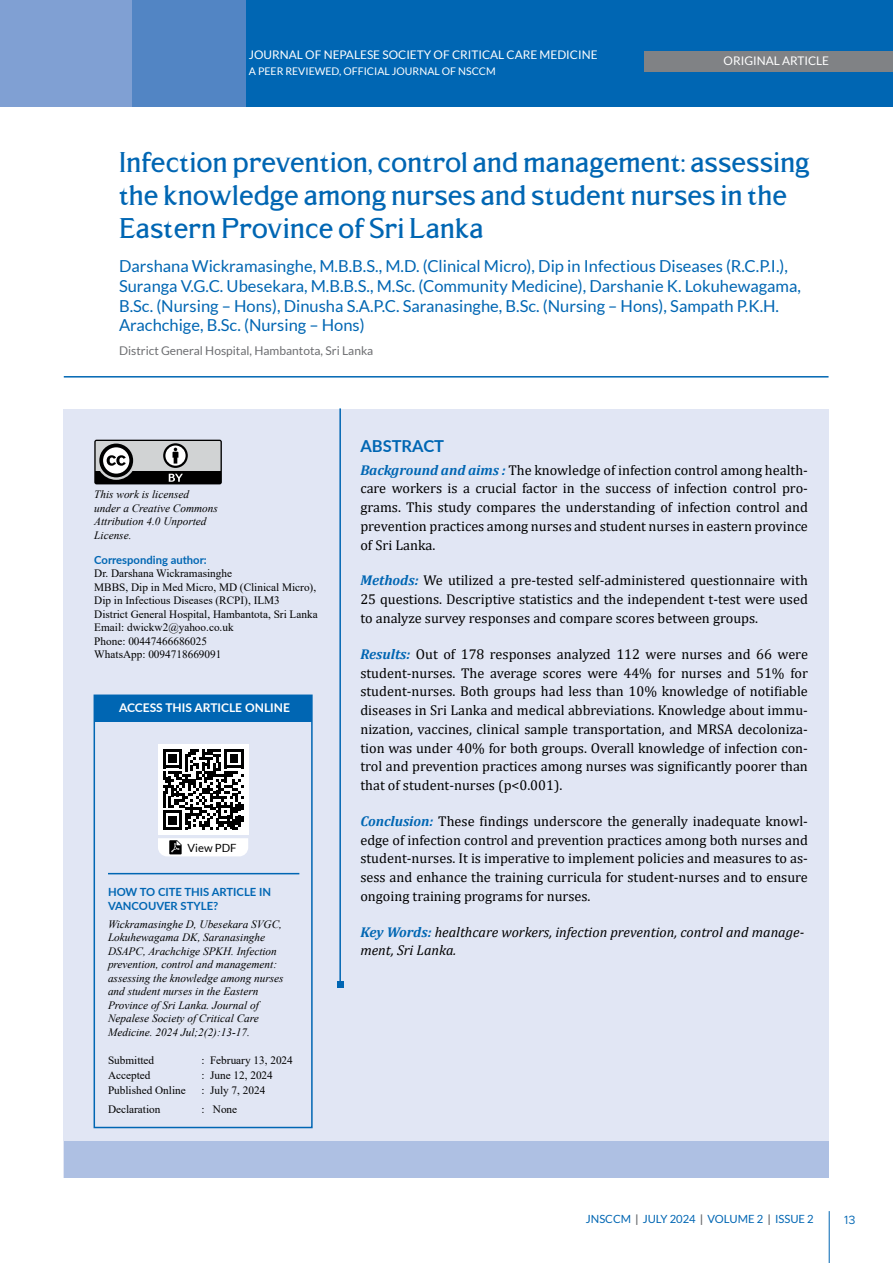
<style>
.page{position:relative;width:893px;height:1263px;background:#fff}
.page>*{position:absolute;margin:0;border:0;box-sizing:border-box;transform-origin:0 0}
.t1{font:22.5px/33px "CALLIMBA";color:#0066b3}
.t2{font:16.5px/19.8px "Lato";color:#0066b3}
.t3{font:700 16.5px "Lato";color:#0066b3}
.t4{font:14.25px/18.8px "Cambria";color:#000;text-align:justify}
.t5{font:italic 14.25px/18.8px "Cambria";color:#000}
.t6{font:12px "Lato";color:#6d6e71}
.t7{font:700 12px "Lato";color:#fff}
.t8{font:12px "Metropolis";color:#0066b3}
.t9{font:11.85px "Lato";color:#fff}
.t10{font:italic 11.25px/13.5px "Times New Roman";color:#000}
.t11{font:11.25px/13.5px "Times New Roman";color:#000}
.t12{font:700 11.25px/13.5px "Lato";color:#0066b3}
.t13{font:11.25px "Lato";color:#0066b3}
.t14{font:11.25px "Lato";color:#000}
.t15{font:10.5px "Lato";color:#fff}
.s1{font-weight:700;font-style:italic;color:#0066b3}
.s2{font-weight:700;color:#0066b3}
.s3{font-weight:700;color:#6d6e71}
</style>
<div class="page">
<div style="left:13px;top:0;width:460px;height:106px;background:#5285c4"></div>
<div style="left:247px;top:0;width:646px;height:106px;background:#0066b3"></div>
<div style="left:645px;top:51px;width:248px;height:20px;background:#808285"></div>
<div style="left:0;top:0;width:132px;height:106px;background:#80a0d3"></div>
<div style="left:64px;top:409px;width:765px;height:769px;background:#e1e6f4"></div>
<hr style="left:64px;top:376px;width:764px;height:2px;background:#0066b3">
<svg style="left:94px;top:440px;width:128px;height:44px;background:#828283"></svg>
<div style="left:65px;top:1142px;width:764px;height:36px;background:#aec0e3"></div>
<hr style="left:339px;top:408px;width:2px;height:576px;background:#0066b3">
<svg style="left:337px;top:981px;width:6px;height:6px"></svg>
<div style="left:94px;top:694px;width:219px;height:434px;border:2px solid #0066b3"></div>
<div style="left:94px;top:695px;width:218px;height:26px;background:#0066b3"></div>
<hr style="left:108px;top:873px;width:191px;height:1px;background:#0066b3">
<div style="left:158px;top:744px;width:90px;height:90px;background:#fff"></div>
<svg style="left:163px;top:749px;width:81px;height:80px"></svg>
<svg style="left:158px;top:838px;width:90px;height:18px;background:#e8e8e8"></svg>
<hr style="left:829px;top:1211px;width:1px;height:52px;background:#0066b3">
<p class="t9" style="left:249px;top:48px;width:350px">JOURNAL OF NEPALESE SOCIETY OF CRITICAL CARE MEDICINE</p>
<p class="t15" style="left:249px;top:66px;width:248px">A PEER REVIEWED, OFFICIAL JOURNAL OF NSCCM</p>
<p class="t9" style="left:724px;top:54px;width:107px">ORIGINAL ARTICLE</p>
<h1 class="t1" style="left:119px;top:145px;width:692px">Infection prevention, control and management: assessing the knowledge among nurses and student nurses in the<br>Eastern Province of Sri Lanka</h1>
<p class="t2" style="left:119px;top:256px;width:683px">Darshana Wickramasinghe, M.B.B.S., M.D. (Clinical Micro), Dip in Infectious Diseases (R.C.P.I.), Suranga V.G.C. Ubesekara, M.B.B.S., M.Sc. (Community Medicine), Darshanie K. Lokuhewagama, B.Sc. (Nursing – Hons), Dinusha S.A.P.C. Saranasinghe, B.Sc. (Nursing – Hons), Sampath P.K.H.<br>Arachchige, B.Sc. (Nursing – Hons)</p>
<p class="t6" style="left:119px;top:344px;width:256px">District General Hospital, Hambantota, Sri Lanka</p>
<p class="t10" style="left:94px;top:487px;width:125px">This work is licensed under a Creative Commons<br>Attribution 4.0 Unported<br>License.</p>
<p class="t12" style="left:94px;top:552px;width:114px">Corresponding author:</p>
<p class="t11" style="left:94px;top:566px;width:225px">Dr. Darshana Wickramasinghe<br>MBBS, Dip in Med Micro, MD (Clinical Micro), Dip in Infectious Diseases (RCPI), ILM3<br>District General Hospital, Hambantota, Sri Lanka Email: dwickw2@yahoo.co.uk<br>Phone: 00447466686025<br>WhatsApp: 0094718669091</p>
<p class="t7" style="left:119px;top:699px;width:172px">ACCESS THIS ARTICLE ONLINE</p>
<p class="t14" style="left:188px;top:842px;width:51px">View PDF</p>
<p class="t12" style="left:108px;top:885px;width:165px">HOW TO CITE THIS ARTICLE IN<br>VANCOUVER STYLE?</p>
<p class="t10" style="left:108px;top:917px;width:177px">Wickramasinghe D, Ubesekara SVGC, Lokuhewagama DK, Saranasinghe DSAPC, Arachchige SPKH. Infection prevention, control and management: assessing the knowledge among nurses and student nurses in the Eastern Province of Sri Lanka. Journal of Nepalese Society of Critical Care Medicine. 2024 Jul;2(2):13-17.</p>
<p class="t11" style="left:108px;top:1053px;width:48px">Submitted</p>
<p class="t11" style="left:202px;top:1053px;width:93px">: February 13, 2024</p>
<p class="t11" style="left:108px;top:1068px;width:44px">Accepted</p>
<p class="t11" style="left:202px;top:1068px;width:73px">: June 12, 2024</p>
<p class="t11" style="left:108px;top:1083px;width:79px">Published Online</p>
<p class="t11" style="left:202px;top:1083px;width:65px">: July 7, 2024</p>
<p class="t11" style="left:108px;top:1102px;width:54px">Declaration</p>
<p class="t11" style="left:202px;top:1102px;width:37px">: None</p>
<p class="t3" style="left:360px;top:433px;width:85px">ABSTRACT</p>
<p class="t4" style="left:360px;top:460px;width:449px"><span class="s1">Background and aims :</span> The knowledge of infection control among health&shy;care workers is a crucial factor in the success of infection control pro&shy;grams. This study compares the understanding of infection control and prevention practices among nurses and student nurses in eastern province of Sri Lanka.</p>
<p class="t4" style="left:360px;top:571px;width:449px"><span class="s1">Methods:</span> We utilized a pre-tested self-administered questionnaire with 25 questions. Descriptive statistics and the independent t-test were used to analyze survey responses and compare scores between groups.</p>
<p class="t4" style="left:360px;top:644px;width:449px"><span class="s1">Results:</span> Out of 178 responses analyzed 112 were nurses and 66 were student-nurses. The average scores were 44% for nurses and 51% for student-nurses. Both groups had less than 10% knowledge of notifiable diseases in Sri Lanka and medical abbreviations. Knowledge about immu&shy;nization, vaccines, clinical sample transportation, and MRSA decoloniza&shy;tion was under 40% for both groups. Overall knowledge of infection con&shy;trol and prevention practices among nurses was significantly poorer than that of student-nurses (p&lt;0.001).</p>
<p class="t4" style="left:360px;top:811px;width:449px"><span class="s1">Conclusion:</span> These findings underscore the generally inadequate knowl&shy;edge of infection control and prevention practices among both nurses and student-nurses. It is imperative to implement policies and measures to as&shy;sess and enhance the training curricula for student-nurses and to ensure ongoing training programs for nurses.</p>
<p class="t5" style="left:360px;top:922px;width:445px"><span class="s2">Key Words:</span> healthcare workers, infection prevention, control and manage&shy;ment, Sri Lanka.</p>
<p class="t13" style="left:586px;top:1213px;width:229px">JNSCCM <span class="s3">|</span> JULY 2024 <span class="s3">|</span> VOLUME 2 <span class="s3">|</span> ISSUE 2</p>
<p class="t8" style="left:844px;top:1212px;width:13px">13</p>
</div>
